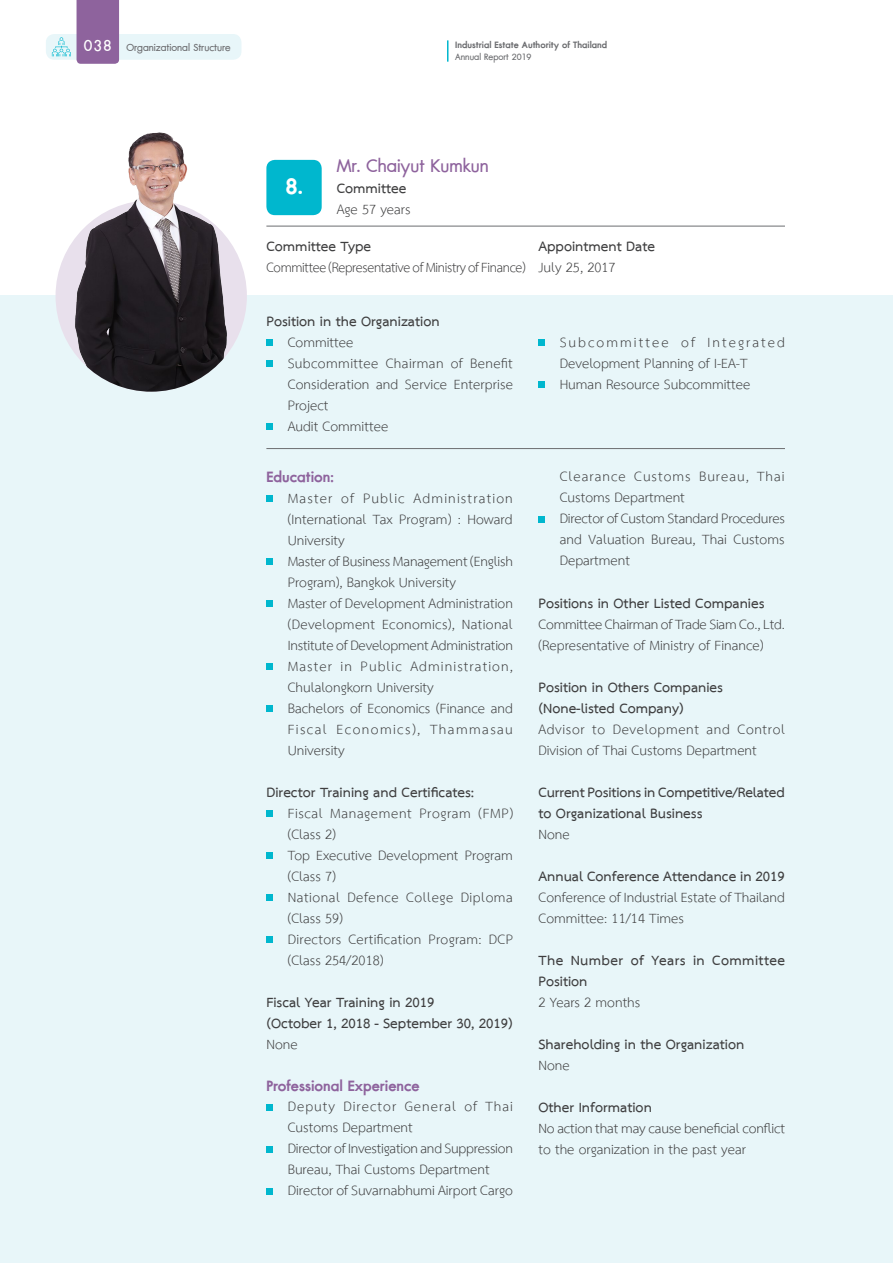
<style>
.page{position:relative;width:893px;height:1263px;background:#fff}
.page>*{position:absolute;margin:0;border:0;box-sizing:border-box;transform-origin:0 0}
.t1{font:700 30px "DB Adman X";color:#fff}
.t2{font:24px "DB Adman X";color:#8e639d}
.t3{font:21px "DB Adman X";color:#fff}
.t4{font:19.5px/21px "TH Sarabun New";color:#3e3e3f}
.t5{font:700 19.5px/21px "TH Sarabun New";color:#3e3e3f}
.t6{font:19.5px "TH Sarabun New";color:#3e3e3f;scale:.95 1}
.t7{font:700 19.5px/21px "TH Sarabun New";letter-spacing:.02em;color:#3e3e3f}
.t8{font:700 19.5px "DB Adman X";color:#8e639d}
.t9{font:13.5px "DB Adman X";color:#6c6d70}
.t10{font:700 12px "DB Adman X";color:#6c6d70}
.t11{font:12px "DB Adman X";color:#6c6d70}
</style>
<div class="page">
<div style="left:0;top:296px;width:893px;height:967px;background:#e8f6f9"></div>
<hr style="left:266px;top:226px;width:519px;height:1px;background:#6c6d70">
<div style="left:266px;top:339px;width:7px;height:7px;background:#00b7ce"></div>
<div style="left:266px;top:360px;width:7px;height:7px;background:#00b7ce"></div>
<div style="left:266px;top:423px;width:7px;height:7px;background:#00b7ce"></div>
<hr style="left:266px;top:448px;width:519px;height:1px;background:#6c6d70">
<div style="left:266px;top:160px;width:56px;height:55px;background:#00b7ce;border-radius:9px"></div>
<div style="left:266px;top:495px;width:7px;height:7px;background:#00b7ce"></div>
<div style="left:266px;top:558px;width:7px;height:7px;background:#00b7ce"></div>
<div style="left:266px;top:600px;width:7px;height:7px;background:#00b7ce"></div>
<div style="left:266px;top:663px;width:7px;height:7px;background:#00b7ce"></div>
<div style="left:266px;top:705px;width:7px;height:7px;background:#00b7ce"></div>
<div style="left:266px;top:810px;width:7px;height:7px;background:#00b7ce"></div>
<div style="left:266px;top:852px;width:7px;height:7px;background:#00b7ce"></div>
<div style="left:266px;top:894px;width:7px;height:7px;background:#00b7ce"></div>
<div style="left:266px;top:936px;width:7px;height:7px;background:#00b7ce"></div>
<div style="left:266px;top:1104px;width:7px;height:7px;background:#00b7ce"></div>
<div style="left:266px;top:1146px;width:7px;height:7px;background:#00b7ce"></div>
<div style="left:266px;top:1188px;width:7px;height:7px;background:#00b7ce"></div>
<div style="left:538px;top:516px;width:7px;height:7px;background:#00b7ce"></div>
<div style="left:538px;top:339px;width:7px;height:7px;background:#00b7ce"></div>
<div style="left:538px;top:381px;width:7px;height:7px;background:#00b7ce"></div>
<img style="left:56px;top:132px;width:191px;height:260px">
<div style="left:46px;top:34px;width:195px;height:26px;background:#e8f6f9;border-radius:9px"></div>
<svg style="left:52px;top:37px;width:19px;height:19px"></svg>
<div style="left:77px;top:0;width:42px;height:64px;background:#8e639d"></div>
<svg style="left:447px;top:40px;width:1px;height:22px"></svg>
<p class="t3" style="left:84px;top:33px;width:29px">038</p>
<p class="t10" style="left:455px;top:37px;width:154px">Industrial Estate Authority of Thailand</p>
<p class="t11" style="left:455px;top:50px;width:78px">Annual Report 2019</p>
<p class="t9" style="left:127px;top:40px;width:106px">Organizational Structure</p>
<p class="t2" style="left:337px;top:153px;width:153px">Mr. Chaiyut Kumkun</p>
<p class="t5" style="left:337px;top:179px;width:71px">Committee</p>
<p class="t4" style="left:337px;top:200px;width:76px">Age 57 years</p>
<p class="t5" style="left:266px;top:236px;width:106px">Committee Type</p>
<p class="t6" style="left:266px;top:255px;width:274px">Committee (Representative of Ministry of Finance)</p>
<h1 class="t1" style="left:285px;top:168px;width:19px">8.</h1>
<p class="t5" style="left:538px;top:236px;width:118px">Appointment Date</p>
<p class="t4" style="left:538px;top:257px;width:79px">July 25, 2017</p>
<p class="t5" style="left:266px;top:312px;width:175px">Position in the Organization</p>
<p class="t4" style="left:288px;top:333px;width:227px">Committee<br>Subcommittee Chairman of Benefit<br>Consideration and Service Enterprise<br>Project<br>Audit Committee</p>
<p class="t8" style="left:266px;top:465px;width:69px">Education:</p>
<p class="t4" style="left:288px;top:489px;width:227px">Master of Public Administration (International Tax Program) : Howard<br>University<br>Master of Business Management (English<br>Program), Bangkok University<br>Master of Development Administration (Development Economics), National<br>Institute of Development Administration<br>Master in Public Administration,<br>Chulalongkorn University<br>Bachelors of Economics (Finance and<br>Fiscal Economics), Thammasau<br>University</p>
<p class="t5" style="left:266px;top:783px;width:209px">Director Training and Certificates:</p>
<p class="t4" style="left:288px;top:804px;width:227px">Fiscal Management Program (FMP) (Class 2)<br>Top Executive Development Program (Class 7)<br>National Defence College Diploma (Class 59)<br>Directors Certification Program: DCP (Class 254/2018)</p>
<p class="t5" style="left:266px;top:993px;width:248px">Fiscal Year Training in 2019<br>(October 1, 2018 - September 30, 2019)</p>
<p class="t4" style="left:266px;top:1035px;width:33px">None</p>
<p class="t8" style="left:266px;top:1074px;width:155px">Professional Experience</p>
<p class="t4" style="left:288px;top:1096px;width:227px">Deputy Director General of Thai Customs Department<br>Director of Investigation and Suppression Bureau, Thai Customs Department Director of Suvarnabhumi Airport Cargo</p>
<p class="t4" style="left:560px;top:333px;width:227px">Subcommittee of Integrated<br>Development Planning of I-EA-T<br>Human Resource Subcommittee</p>
<p class="t4" style="left:560px;top:466px;width:227px">Clearance Customs Bureau, Thai<br>Customs Department<br>Director of Custom Standard Procedures and Valuation Bureau, Thai Customs<br>Department</p>
<p class="t5" style="left:538px;top:594px;width:228px">Positions in Other Listed Companies</p>
<p class="t4" style="left:538px;top:615px;width:248px">Committee Chairman of Trade Siam Co., Ltd. (Representative of Ministry of Finance)</p>
<p class="t5" style="left:538px;top:678px;width:186px">Position in Others Companies (None-listed Company)</p>
<p class="t4" style="left:538px;top:720px;width:248px">Advisor to Development and Control<br>Division of Thai Customs Department</p>
<p class="t5" style="left:538px;top:783px;width:248px">Current Positions in Competitive/Related to Organizational Business</p>
<p class="t4" style="left:538px;top:825px;width:33px">None</p>
<p class="t5" style="left:538px;top:867px;width:248px">Annual Conference Attendance in 2019</p>
<p class="t4" style="left:538px;top:888px;width:248px">Conference of Industrial Estate of Thailand<br>Committee: 11/14 Times</p>
<p class="t7" style="left:538px;top:951px;width:248px">The Number of Years in Committee<br>Position</p>
<p class="t4" style="left:538px;top:993px;width:103px">2 Years 2 months</p>
<p class="t5" style="left:538px;top:1035px;width:207px">Shareholding in the Organization</p>
<p class="t4" style="left:538px;top:1056px;width:33px">None</p>
<p class="t5" style="left:538px;top:1098px;width:115px">Other Information</p>
<p class="t4" style="left:538px;top:1119px;width:248px">No action that may cause beneficial conflict to the organization in the past year</p>
</div>
